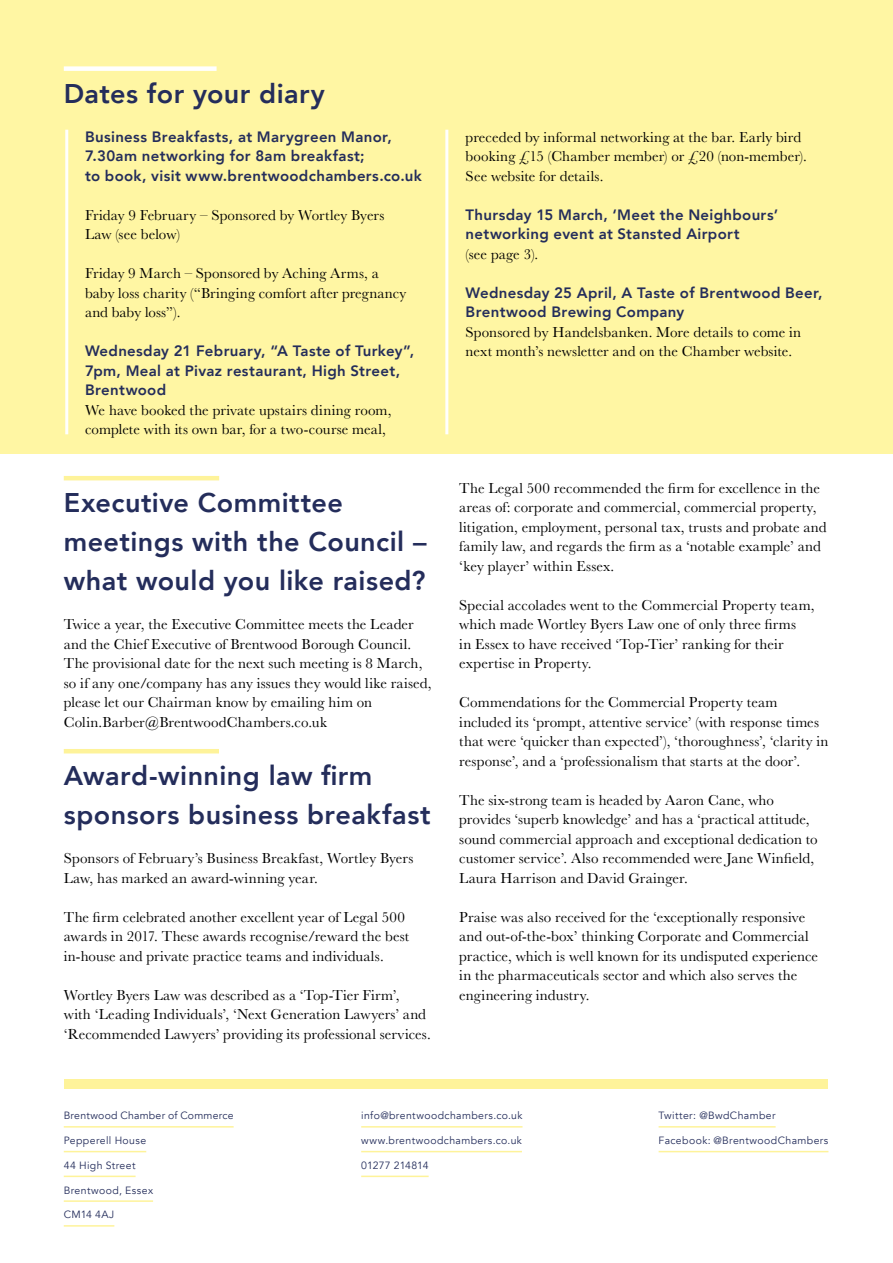
<style>
.page{position:relative;width:893px;height:1263px;background:#fff}
.page>*{position:absolute;margin:0;border:0;box-sizing:border-box;transform-origin:0 0}
.t1{font:800 27px/39px "Avenir";letter-spacing:.015em;color:#242d5b}
.t2{font:15px/19.5px "Baskerville";letter-spacing:.01em;color:#000}
.t3{font:800 15px/19.5px "Avenir";letter-spacing:.02em;color:#242d5b}
.t4{font:10.5px "Avenir";letter-spacing:.035em;color:#242d5b}
.t5{font:10.5px "Avenir";letter-spacing:.005em;color:#242d5b}
</style>
<div class="page">
<hr style="left:64px;top:476px;width:155px;height:4px;background:#fef39a">
<hr style="left:64px;top:749px;width:155px;height:4px;background:#fef39a">
<div style="left:0;top:0;width:893px;height:454px;background:#fff6a3"></div>
<div style="left:65px;top:1080px;width:763px;height:9px;background:#fef39a"></div>
<div style="left:64px;top:66px;width:153px;height:5px;background:#fff"></div>
<hr style="left:65px;top:130px;width:3px;height:304px;background:#fff">
<hr style="left:445px;top:130px;width:3px;height:304px;background:#fff">
<hr style="left:64px;top:1126px;width:170px;height:1px;background:#fef39a">
<hr style="left:64px;top:1151px;width:82px;height:1px;background:#fef39a">
<hr style="left:64px;top:1175px;width:72px;height:2px;background:#fef39a">
<hr style="left:64px;top:1200px;width:89px;height:2px;background:#fef39a">
<hr style="left:64px;top:1225px;width:50px;height:1px;background:#fef39a">
<hr style="left:361px;top:1126px;width:161px;height:1px;background:#fef39a">
<hr style="left:361px;top:1151px;width:161px;height:1px;background:#fef39a">
<hr style="left:361px;top:1175px;width:68px;height:2px;background:#fef39a">
<hr style="left:659px;top:1126px;width:117px;height:1px;background:#fef39a">
<hr style="left:659px;top:1151px;width:169px;height:1px;background:#fef39a">
<hr style="left:0;top:550px;width:1px;height:182px;background:#242d5b">
<h1 class="t1" style="left:64px;top:74px;width:263px">Dates for your diary</h1>
<p class="t3" style="left:85px;top:127px;width:338px">Business Breakfasts, at Marygreen Manor,<br>7.30am networking for 8am breakfast;<br>to book, visit www.brentwoodchambers.co.uk</p>
<p class="t2" style="left:85px;top:205px;width:301px">Friday 9 February – Sponsored by Wortley Byers<br>Law (see below)</p>
<p class="t2" style="left:85px;top:264px;width:323px">Friday 9 March – Sponsored by Aching Arms, a baby loss charity (“Bringing comfort after pregnancy and baby loss”).</p>
<p class="t3" style="left:85px;top:341px;width:331px">Wednesday 21 February, “A Taste of Turkey”,<br>7pm, Meal at Pivaz restaurant, High Street,<br>Brentwood</p>
<p class="t2" style="left:85px;top:400px;width:308px">We have booked the private upstairs dining room, complete with its own bar, for a two-course meal,</p>
<h1 class="t1" style="left:64px;top:483px;width:364px">Executive Committee meetings with the Council – what would you like raised?</h1>
<p class="t2" style="left:64px;top:615px;width:369px">Twice a year, the Executive Committee meets the Leader and the Chief Executive of Brentwood Borough Council.<br>The provisional date for the next such meeting is 8 March, so if any one/company has any issues they would like raised, please let our Chairman know by emailing him on Colin.Barber@BrentwoodChambers.co.uk</p>
<h1 class="t1" style="left:64px;top:756px;width:368px">Award-winning law firm sponsors business breakfast</h1>
<p class="t2" style="left:64px;top:849px;width:351px">Sponsors of February’s Business Breakfast, Wortley Byers<br>Law, has marked an award-winning year.</p>
<p class="t2" style="left:64px;top:907px;width:347px">The firm celebrated another excellent year of Legal 500 awards in 2017. These awards recognise/reward the best in-house and private practice teams and individuals.</p>
<p class="t2" style="left:64px;top:985px;width:369px">Wortley Byers Law was described as a ‘Top-Tier Firm’,<br>with ‘Leading Individuals’, ‘Next Generation Lawyers’ and ‘Recommended Lawyers’ providing its professional services.</p>
<p class="t2" style="left:466px;top:127px;width:343px">preceded by informal networking at the bar. Early bird booking £15 (Chamber member) or £20 (non-member).<br>See website for details.</p>
<p class="t3" style="left:466px;top:205px;width:314px">Thursday 15 March, ‘Meet the Neighbours’ networking event at Stansted Airport</p>
<p class="t2" style="left:466px;top:244px;width:74px">(see page 3).</p>
<p class="t3" style="left:466px;top:283px;width:358px">Wednesday 25 April, A Taste of Brentwood Beer,<br>Brentwood Brewing Company</p>
<p class="t2" style="left:466px;top:322px;width:337px">Sponsored by Handelsbanken. More details to come in next month’s newsletter and on the Chamber website.</p>
<p class="t2" style="left:459px;top:478px;width:369px">The Legal 500 recommended the firm for excellence in the areas of: corporate and commercial, commercial property, litigation, employment, personal tax, trusts and probate and family law, and regards the firm as a ‘notable example’ and ‘key player’ within Essex.</p>
<p class="t2" style="left:459px;top:595px;width:357px">Special accolades went to the Commercial Property team, which made Wortley Byers Law one of only three firms<br>in Essex to have received ‘Top-Tier’ ranking for their expertise in Property.</p>
<p class="t2" style="left:459px;top:693px;width:371px">Commendations for the Commercial Property team included its ‘prompt, attentive service’ (with response times that were ‘quicker than expected’), ‘thoroughness’, ‘clarity in response’, and a ‘professionalism that starts at the door’.</p>
<p class="t2" style="left:459px;top:790px;width:360px">The six-strong team is headed by Aaron Cane, who provides ‘superb knowledge’ and has a ‘practical attitude, sound commercial approach and exceptional dedication to customer service’. Also recommended were Jane Winfield, Laura Harrison and David Grainger.</p>
<p class="t2" style="left:459px;top:907px;width:360px">Praise was also received for the ‘exceptionally responsive and out-of-the-box’ thinking Corporate and Commercial practice, which is well known for its undisputed experience in the pharmaceuticals sector and which also serves the engineering industry.</p>
<p class="t4" style="left:64px;top:1109px;width:171px">Brentwood Chamber of Commerce</p>
<p class="t4" style="left:64px;top:1134px;width:84px">Pepperell House</p>
<p class="t4" style="left:64px;top:1159px;width:73px">44 High Street</p>
<p class="t4" style="left:64px;top:1184px;width:91px">Brentwood, Essex</p>
<p class="t4" style="left:64px;top:1208px;width:52px">CM14 4AJ</p>
<p class="t4" style="left:361px;top:1109px;width:163px">info@brentwoodchambers.co.uk</p>
<p class="t4" style="left:361px;top:1134px;width:162px">www.brentwoodchambers.co.uk</p>
<p class="t5" style="left:361px;top:1159px;width:69px">01277 214814</p>
<p class="t4" style="left:659px;top:1109px;width:119px">Twitter: @BwdChamber</p>
<p class="t4" style="left:659px;top:1134px;width:171px">Facebook: @BrentwoodChambers</p>
</div>
